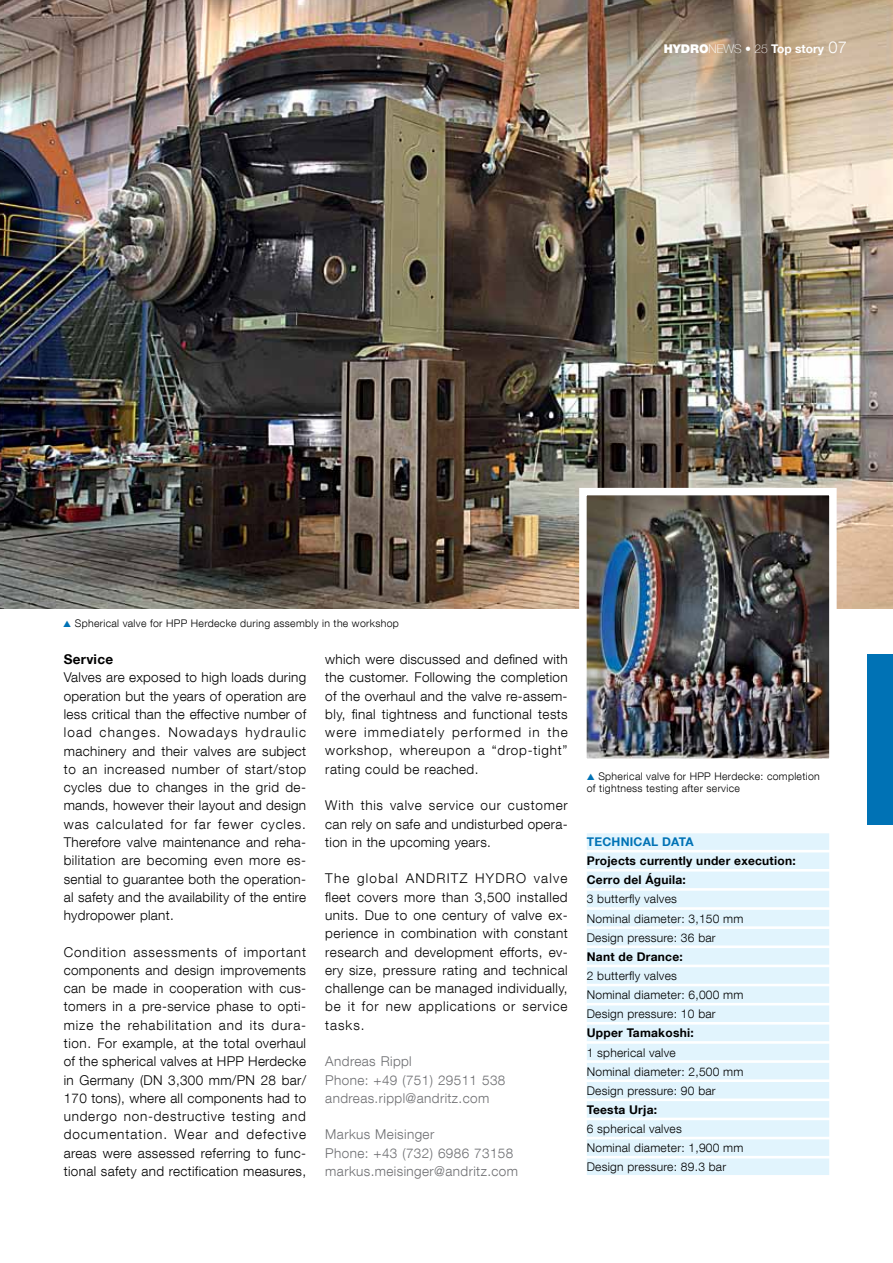
<style>
.page{position:relative;width:893px;height:1263px;background:#fff}
.page>*{position:absolute;margin:0;border:0;box-sizing:border-box;transform-origin:0 0}
.t1{font:300 13.5px/18.3px "Helvetica Neue LT Com";letter-spacing:.025em;color:#000;text-align:justify}
.t2{font:300 13.5px/18.3px "Helvetica Neue LT Com";letter-spacing:.03em;color:#6d6e71}
.t3{font:700 13.5px "Helvetica Neue LT Com";letter-spacing:.02em;color:#000}
.t4{font:300 12px/19.2px "Helvetica Neue LT Com";letter-spacing:.02em;color:#000}
.t5{font:700 12px/19.2px "Helvetica Neue LT Com";letter-spacing:.02em;color:#000}
.t6{font:700 12px "Helvetica Neue LT Com";color:#fff}
.t7{font:700 12px "Helvetica Neue LT Com";letter-spacing:.02em;color:#0072b5}
.t8{font:300 10.5px/12px "Helvetica Neue LT Com";letter-spacing:.03em;color:#000}
.s1{font-weight:900}
.s2{font-weight:100}
.s3{font-weight:300;font-size:16.5px}
.s4{color:#0072b5}
</style>
<div class="page">
<img style="left:0;top:0;width:893px;height:609px">
<img style="left:588px;top:497px;width:240px;height:260px">
<div style="left:579px;top:488px;width:258px;height:278px;border:8px solid #fff"></div>
<div style="left:867px;top:654px;width:26px;height:170px;background:#0072b5"></div>
<div style="left:587px;top:833px;width:242px;height:17px;background:#e1f4fd"></div>
<div style="left:587px;top:852px;width:242px;height:17px;background:#e1f4fd"></div>
<div style="left:587px;top:871px;width:242px;height:17px;background:#e1f4fd"></div>
<div style="left:587px;top:891px;width:242px;height:16px;background:#e1f4fd"></div>
<div style="left:587px;top:910px;width:242px;height:16px;background:#e1f4fd"></div>
<div style="left:587px;top:929px;width:242px;height:16px;background:#e1f4fd"></div>
<div style="left:587px;top:948px;width:242px;height:16px;background:#e1f4fd"></div>
<div style="left:587px;top:967px;width:242px;height:17px;background:#e1f4fd"></div>
<div style="left:587px;top:986px;width:242px;height:17px;background:#e1f4fd"></div>
<div style="left:587px;top:1005px;width:242px;height:17px;background:#e1f4fd"></div>
<div style="left:587px;top:1024px;width:242px;height:17px;background:#e1f4fd"></div>
<div style="left:587px;top:1044px;width:242px;height:16px;background:#e1f4fd"></div>
<div style="left:587px;top:1063px;width:242px;height:16px;background:#e1f4fd"></div>
<div style="left:587px;top:1082px;width:242px;height:16px;background:#e1f4fd"></div>
<div style="left:587px;top:1101px;width:242px;height:16px;background:#e1f4fd"></div>
<div style="left:587px;top:1120px;width:242px;height:17px;background:#e1f4fd"></div>
<div style="left:587px;top:1139px;width:242px;height:17px;background:#e1f4fd"></div>
<div style="left:587px;top:1158px;width:242px;height:17px;background:#e1f4fd"></div>
<p class="t6" style="left:664px;top:41px;width:185px"><span class="s1">HYDRO</span><span class="s2">NEWS • 25</span> Top story <span class="s3">07</span></p>
<p class="t8" style="left:63px;top:617px;width:337px"><span class="s4">▲</span> Spherical valve for HPP Herdecke during assembly in the workshop</p>
<p class="t3" style="left:64px;top:651px;width:51px">Service</p>
<p class="t1" style="left:64px;top:668px;width:244px">Valves are exposed to high loads during operation but the years of operation are less critical than the effective number of load changes. Nowadays hydraulic machinery and their valves are subject to an increased number of start/stop cycles due to changes in the grid de&shy;mands, however their layout and design was calculated for far fewer cycles.<br>Therefore valve maintenance and reha&shy;bilitation are becoming even more es&shy;sential to guarantee both the operation&shy;al safety and the availability of the entire hydropower plant.</p>
<p class="t1" style="left:64px;top:942px;width:244px">Condition assessments of important components and design improvements can be made in cooperation with cus&shy;tomers in a pre-service phase to opti&shy;mize the rehabilitation and its dura&shy;tion. For example, at the total overhaul of the spherical valves at HPP Herdecke in Germany (DN 3,300 mm/PN 28 bar/ 170 tons), where all components had to undergo non-destructive testing and documentation. Wear and defective areas were assessed referring to func&shy;tional safety and rectification measures,</p>
<p class="t1" style="left:325px;top:650px;width:244px">which were discussed and defined with the customer. Following the completion of the overhaul and the valve re-assem&shy;bly, final tightness and functional tests were immediately performed in the workshop, whereupon a “drop-tight” rating could be reached.</p>
<p class="t1" style="left:325px;top:796px;width:244px">With this valve service our customer can rely on safe and undisturbed opera&shy;tion in the upcoming years.</p>
<p class="t1" style="left:325px;top:869px;width:244px">The global ANDRITZ HYDRO valve fleet covers more than 3,500 installed units. Due to one century of valve ex&shy;perience in combination with constant research and development efforts, ev&shy;ery size, pressure rating and technical challenge can be managed individually, be it for new applications or service tasks.</p>
<p class="t2" style="left:325px;top:1052px;width:182px">Andreas Rippl<br>Phone: +49 (751) 29511 538 andreas.rippl@andritz.com</p>
<p class="t2" style="left:325px;top:1125px;width:194px">Markus Meisinger<br>Phone: +43 (732) 6986 73158 markus.meisinger@andritz.com</p>
<p class="t8" style="left:587px;top:770px;width:235px"><span class="s4">▲</span> Spherical valve for HPP Herdecke: completion of tightness testing after service</p>
<p class="t7" style="left:587px;top:834px;width:108px">TECHNICAL DATA</p>
<p class="t5" style="left:587px;top:851px;width:210px">Projects currently under execution:<br>Cerro del Águila:</p>
<p class="t4" style="left:587px;top:889px;width:158px">3 butterfly valves<br>Nominal diameter: 3,150 mm<br>Design pressure: 36 bar</p>
<p class="t5" style="left:587px;top:947px;width:98px">Nant de Drance:</p>
<p class="t4" style="left:587px;top:966px;width:158px">2 butterfly valves<br>Nominal diameter: 6,000 mm<br>Design pressure: 10 bar</p>
<p class="t5" style="left:587px;top:1023px;width:108px">Upper Tamakoshi:</p>
<p class="t4" style="left:587px;top:1042px;width:158px">1 spherical valve<br>Nominal diameter: 2,500 mm<br>Design pressure: 90 bar</p>
<p class="t5" style="left:587px;top:1100px;width:72px">Teesta Urja:</p>
<p class="t4" style="left:587px;top:1119px;width:158px">6 spherical valves<br>Nominal diameter: 1,900 mm<br>Design pressure: 89.3 bar</p>
</div>
